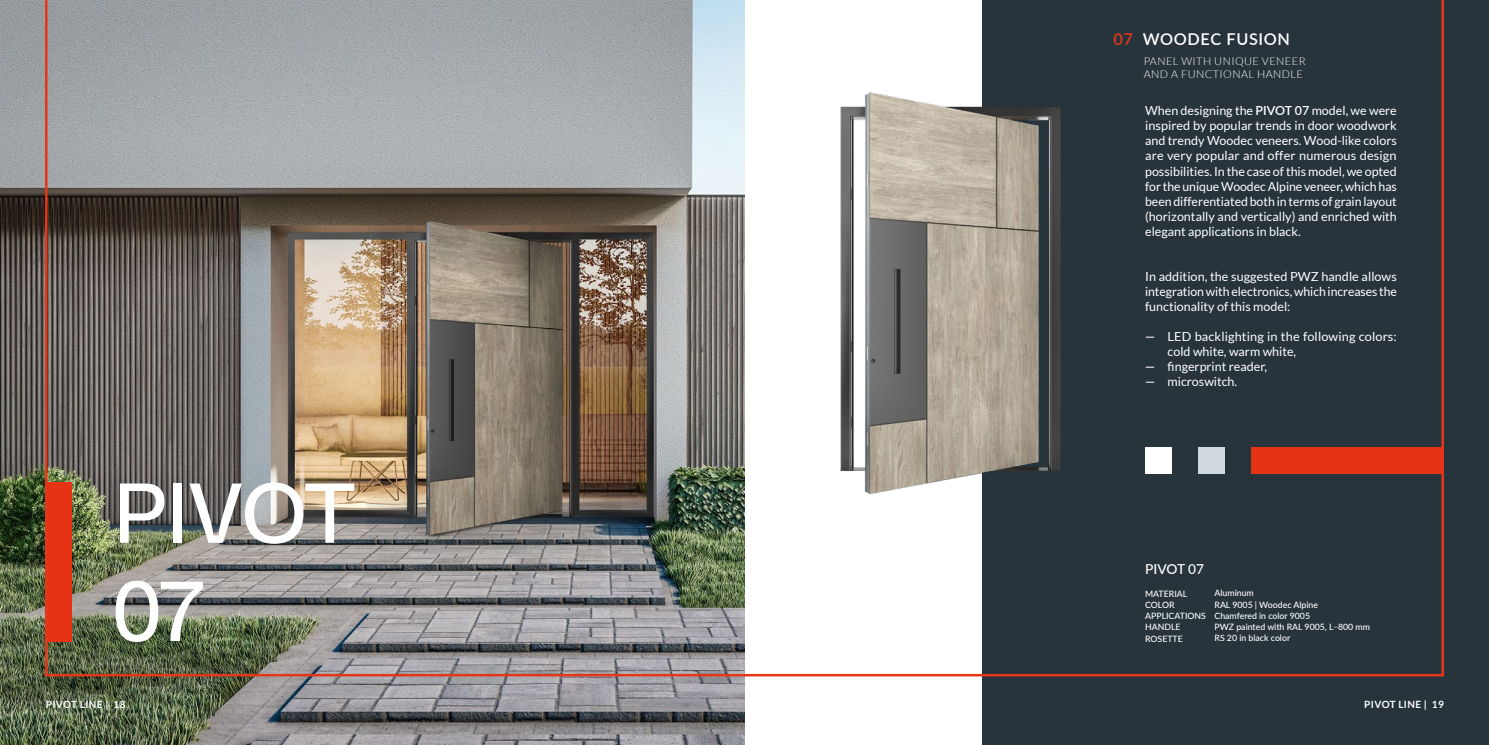
<style>
.page{position:relative;width:1489px;height:745px;background:#fff}
.page>*{position:absolute;margin:0;border:0;box-sizing:border-box;transform-origin:0 0}
.t1{font:500 85.75px/98px "Vastago Grotesk";letter-spacing:-.01em;color:#fff}
.Paragraph_Style_1{font:600 16.25px "Lato";letter-spacing:.04em;color:#fff}
.małe_podpisy{font:500 13.75px "Lato";color:#fff}
.teksty{font:12.5px/15px "Lato";color:#fff;text-align:justify}
.Paragraph_Style_1-2{font:300 10.88px/13.4px "Lato";letter-spacing:.04em;color:#fff}
.t2{font:700 10px "Lato";letter-spacing:.04em;color:#fff}
.małe_podpisy-2{font:500 8.75px "Lato";color:#fff}
.s1{color:#e6361a}
.s2{font-weight:600}
.s3{font-weight:500}
.s4{font-family:"Obviously Lght";font-weight:400}
</style>
<div class="page">
<div style="left:981px;top:0;width:507px;height:744px;background:#28343b"></div>
<img style="left:0;top:0;width:744px;height:744px">
<img style="left:45px;top:0;width:1398px;height:676px">
<p class="Paragraph_Style_1" style="left:1113px;top:27px;width:178px"><span class="s1">07</span> WOODEC FUSION</p>
<p class="Paragraph_Style_1-2" style="left:1143px;top:54px;width:163px">PANEL WITH UNIQUE VENEER<br>AND A FUNCTIONAL HANDLE</p>
<p class="t1" style="left:113px;top:463px;width:243px">PIVOT<br>07</p>
<p class="teksty" style="left:1144px;top:103px;width:253px">When designing the <span class="s2">PIVOT 07</span> model, we were inspired by popular trends in door woodwork and trendy Woodec veneers. Wood-like colors are very popular and offer numerous design possibilities. In the case of this model, we opted for the unique Woodec Alpine veneer, which has been differentiated both in terms of grain layout (horizontally and vertically) and enriched with elegant applications in black.</p>
<p class="teksty" style="left:1144px;top:268px;width:253px">In addition, the suggested PWZ handle allows integration with electronics, which increases the functionality of this model:</p>
<p class="teksty" style="left:1167px;top:328px;width:231px;text-indent:-22px"><span class="s3">―</span> LED backlighting in the following colors: cold white, warm white,</p>
<p class="teksty" style="left:1144px;top:358px;width:124px"><span class="s3">―</span> fingerprint reader,</p>
<p class="teksty" style="left:1144px;top:373px;width:94px"><span class="s3">―</span> microswitch.</p>
<p class="małe_podpisy" style="left:1144px;top:559px;width:61px">PIVOT 07</p>
<p class="małe_podpisy-2" style="left:1144px;top:586px;width:44px">MATERIAL</p>
<p class="małe_podpisy-2" style="left:1144px;top:598px;width:31px">COLOR</p>
<p class="małe_podpisy-2" style="left:1144px;top:609px;width:62px">APPLICATIONS</p>
<p class="małe_podpisy-2" style="left:1144px;top:620px;width:37px">HANDLE</p>
<p class="małe_podpisy-2" style="left:1144px;top:631px;width:39px">ROSETTE</p>
<p class="małe_podpisy-2" style="left:1214px;top:586px;width:41px">Aluminum</p>
<p class="małe_podpisy-2" style="left:1214px;top:597px;width:105px">RAL 9005 | Woodec Alpine</p>
<p class="małe_podpisy-2" style="left:1214px;top:609px;width:97px">Chamfered in color 9005</p>
<p class="małe_podpisy-2" style="left:1214px;top:620px;width:157px">PWZ painted with RAL 9005, L<span class="s4">-</span>800 mm</p>
<p class="małe_podpisy-2" style="left:1214px;top:631px;width:77px">RS 20 in black color</p>
<p class="t2" style="left:46px;top:698px;width:81px">PIVOT LINE | 18</p>
<p class="t2" style="left:1364px;top:698px;width:81px">PIVOT LINE | 19</p>
</div>
